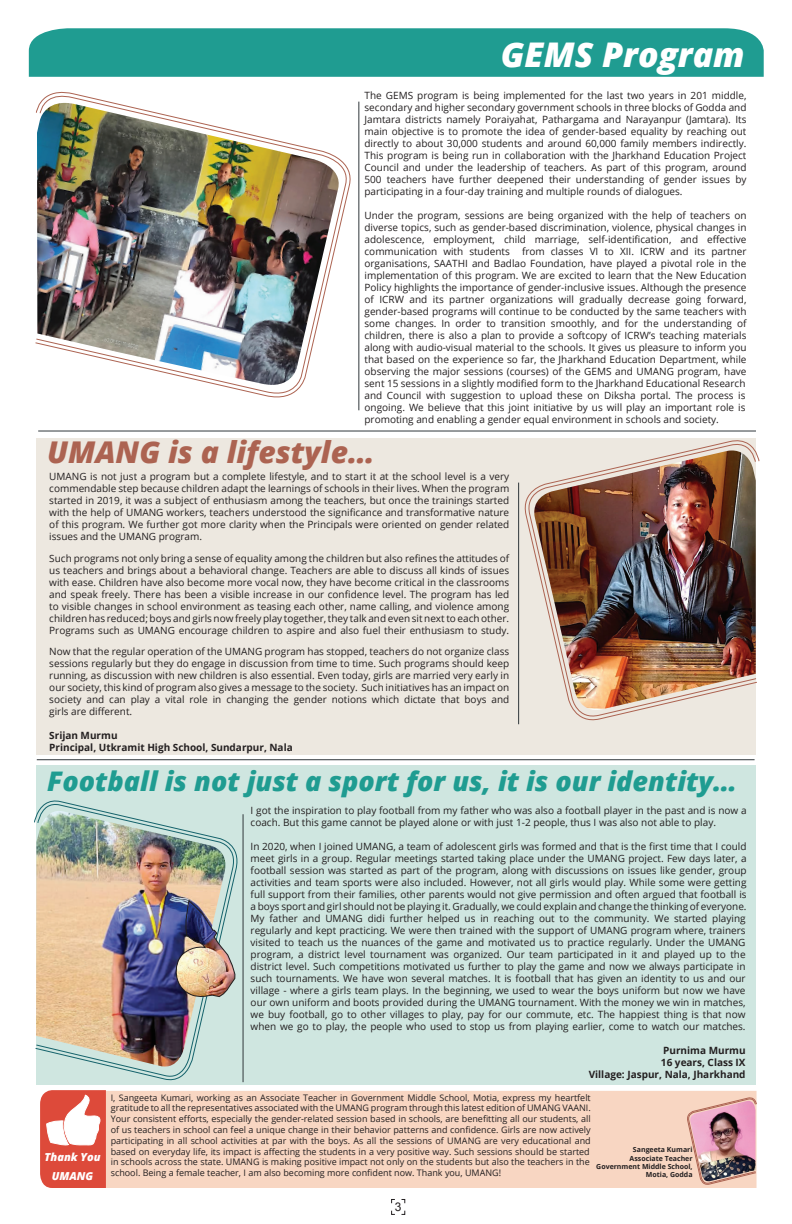
<style>
.page{position:relative;width:792px;height:1224px;background:#fff}
.page>*{position:absolute;margin:0;border:0;box-sizing:border-box;transform-origin:0 0}
.t1{font:italic 800 34px "Open Sans";color:#fff}
.t2{font:italic 800 30px "Open Sans";color:#ac6351}
.t3{font:italic 800 27px "Open Sans";color:#1f9c91}
.t4{font:12px "Arial";color:#231f20}
.t5{font:italic 800 11px/19px "Open Sans";color:#fff;text-align:center}
.t6{font:10px/12px "Open Sans";color:#231f20;text-align:justify}
.t7{font:700 10px/12px "Open Sans";color:#231f20;text-align:right}
.t8{font:9px/10.8px "Open Sans";color:#231f20}
.t9{font:700 7px/8.4px "Open Sans";color:#231f20;text-align:right}
</style>
<div class="page">
<div style="left:106px;top:1091px;width:651px;height:97px;background:#f8d6c2"></div>
<svg style="left:35px;top:91px;width:316px;height:307px"></svg>
<div style="left:36px;top:765px;width:720px;height:319px;background:#cfe6e0"></div>
<div style="left:36px;top:438px;width:720px;height:317px;background:#ede8e0"></div>
<div style="left:29px;top:28px;width:735px;height:49px;background:#1f9c91"></div>
<hr style="left:359px;top:102px;width:1px;height:308px;background:#30373b">
<hr style="left:518px;top:483px;width:1px;height:241px;background:#30373b">
<hr style="left:243px;top:814px;width:1px;height:268px;background:#30373b">
<hr style="left:38px;top:431px;width:718px;height:1px;background:#30373b">
<hr style="left:37px;top:759px;width:718px;height:1px;background:#30373b">
<svg style="left:391px;top:1199px;width:14px;height:16px"></svg>
<svg style="left:524px;top:440px;width:236px;height:281px"></svg>
<img style="left:534px;top:450px;width:222px;height:264px">
<svg style="left:686px;top:1096px;width:71px;height:90px"></svg>
<img style="left:689px;top:1101px;width:66px;height:82px">
<img style="left:37px;top:103px;width:306px;height:288px">
<svg style="left:34px;top:800px;width:204px;height:281px"></svg>
<img style="left:36px;top:811px;width:194px;height:259px">
<img style="left:172px;top:901px;width:63px;height:96px">
<svg style="left:40px;top:1090px;width:66px;height:98px"></svg>
<h1 class="t1" style="left:501px;top:29px;width:245px">GEMS Program</h1>
<p class="t6" style="left:365px;top:89px;width:384px">The GEMS program is being implemented for the last two years in 201 middle, secondary and higher secondary government schools in three blocks of Godda and Jamtara districts namely Poraiyahat, Pathargama and Narayanpur (Jamtara). Its main objective is to promote the idea of gender-based equality by reaching out directly to about 30,000 students and around 60,000 family members indirectly.<br>This program is being run in collaboration with the Jharkhand Education Project Council and under the leadership of teachers. As part of this program, around 500 teachers have further deepened their understanding of gender issues by participating in a four-day training and multiple rounds of dialogues.</p>
<p class="t6" style="left:365px;top:209px;width:384px">Under the program, sessions are being organized with the help of teachers on diverse topics, such as gender-based discrimination, violence, physical changes in adolescence, employment, child marriage, self-identification, and effective communication with students from classes VI to XII. ICRW and its partner organisations, SAATHI and Badlao Foundation, have played a pivotal role in the implementation of this program. We are excited to learn that the New Education Policy highlights the importance of gender-inclusive issues. Although the presence of ICRW and its partner organizations will gradually decrease going forward, gender-based programs will continue to be conducted by the same teachers with some changes. In order to transition smoothly, and for the understanding of children, there is also a plan to provide a softcopy of ICRW’s teaching materials along with audio-visual material to the schools. It gives us pleasure to inform you that based on the experience so far, the Jharkhand Education Department, while observing the major sessions (courses) of the GEMS and UMANG program, have sent 15 sessions in a slightly modified form to the Jharkhand Educational Research and Council with suggestion to upload these on Diksha portal. The process is ongoing. We believe that this joint initiative by us will play an important role is promoting and enabling a gender equal environment in schools and society.</p>
<h2 class="t2" style="left:47px;top:430px;width:329px">UMANG is a lifestyle…</h2>
<p class="t6" style="left:49px;top:470px;width:462px">UMANG is not just a program but a complete lifestyle, and to start it at the school level is a very commendable step because children adapt the learnings of schools in their lives. When the program started in 2019, it was a subject of enthusiasm among the teachers, but once the trainings started with the help of UMANG workers, teachers understood the significance and transformative nature of this program. We further got more clarity when the Principals were oriented on gender related issues and the UMANG program.</p>
<p class="t6" style="left:49px;top:552px;width:462px">Such programs not only bring a sense of equality among the children but also refines the attitudes of us teachers and brings about a behavioral change. Teachers are able to discuss all kinds of issues with ease. Children have also become more vocal now, they have become critical in the classrooms and speak freely. There has been a visible increase in our confidence level. The program has led to visible changes in school environment as teasing each other, name calling, and violence among children has reduced; boys and girls now freely play together, they talk and even sit next to each other.<br>Programs such as UMANG encourage children to aspire and also fuel their enthusiasm to study.</p>
<p class="t6" style="left:49px;top:645px;width:462px">Now that the regular operation of the UMANG program has stopped, teachers do not organize class sessions regularly but they do engage in discussion from time to time. Such programs should keep running, as discussion with new children is also essential. Even today, girls are married very early in our society, this kind of program also gives a message to the society. Such initiatives has an impact on society and can play a vital role in changing the gender notions which dictate that boys and girls are different.</p>
<p class="t7" style="left:49px;top:729px;width:245px;text-align:left">Srijan Murmu<br>Principal, Utkramit High School, Sundarpur, Nala</p>
<h3 class="t3" style="left:47px;top:761px;width:691px">Football is not just a sport for us, it is our identity…</h3>
<p class="t6" style="left:251px;top:804px;width:498px">I got the inspiration to play football from my father who was also a football player in the past and is now a coach. But this game cannot be played alone or with just 1-2 people, thus I was also not able to play.</p>
<p class="t6" style="left:251px;top:840px;width:498px">In 2020, when I joined UMANG, a team of adolescent girls was formed and that is the first time that I could meet girls in a group. Regular meetings started taking place under the UMANG project. Few days later, a football session was started as part of the program, along with discussions on issues like gender, group activities and team sports were also included. However, not all girls would play. While some were getting full support from their families, other parents would not give permission and often argued that football is a boys sport and girl should not be playing it. Gradually, we could explain and change the thinking of everyone.<br>My father and UMANG didi further helped us in reaching out to the community. We started playing regularly and kept practicing. We were then trained with the support of UMANG program where, trainers visited to teach us the nuances of the game and motivated us to practice regularly. Under the UMANG program, a district level tournament was organized. Our team participated in it and played up to the district level. Such competitions motivated us further to play the game and now we always participate in such tournaments. We have won several matches. It is football that has given an identity to us and our village - where a girls team plays. In the beginning, we used to wear the boys uniform but now we have our own uniform and boots provided during the UMANG tournament. With the money we win in matches, we buy football, go to other villages to play, pay for our commute, etc. The happiest thing is that now when we go to play, the people who used to stop us from playing earlier, come to watch our matches.</p>
<p class="t7" style="left:589px;top:1044px;width:158px">Purnima Murmu<br>16 years, Class IX<br>Village: Jaspur, Nala, Jharkhand</p>
<p class="t8" style="left:111px;top:1092px;width:482px">I, Sangeeta Kumari, working as an Associate Teacher in Government Middle School, Motia, express my heartfelt gratitude to all the representatives associated with the Umang</p>
<p class="t8" style="left:111px;top:1103px;width:482px;text-align:justify;text-indent:260px">program through this latest edition of UMANG VAANI.<br>Your consistent efforts, especially the gender-related session based in schools, are benefitting all our students, all of us teachers in school can feel a unique change in their behavior patterns and confidence. Girls are now actively participating in all school activities at par with the boys. As all the sessions of Umang</p>
<p class="t8" style="left:111px;top:1135px;width:482px;text-align:justify;text-indent:374px">are very educational and based on everyday life, its impact is affecting the students in a very positive way. Such sessions should be started in schools across the state. Umang</p>
<p class="t5" style="left:44px;top:1147px;width:58px">Thank You<br>UMANG</p>
<p class="t9" style="left:596px;top:1145px;width:98px">Sangeeta Kumari<br>Associate Teacher<br>Government Middle School,<br>Motia, Godda</p>
<p class="t8" style="left:111px;top:1157px;width:480px;text-indent:151px">is making positive impact not only on the students but also the teachers in the school. Being a female teacher, I am also becoming more confident now. Thank you, UMANG!</p>
<p class="t4" style="left:395px;top:1199px;width:8px">3</p>
</div>
